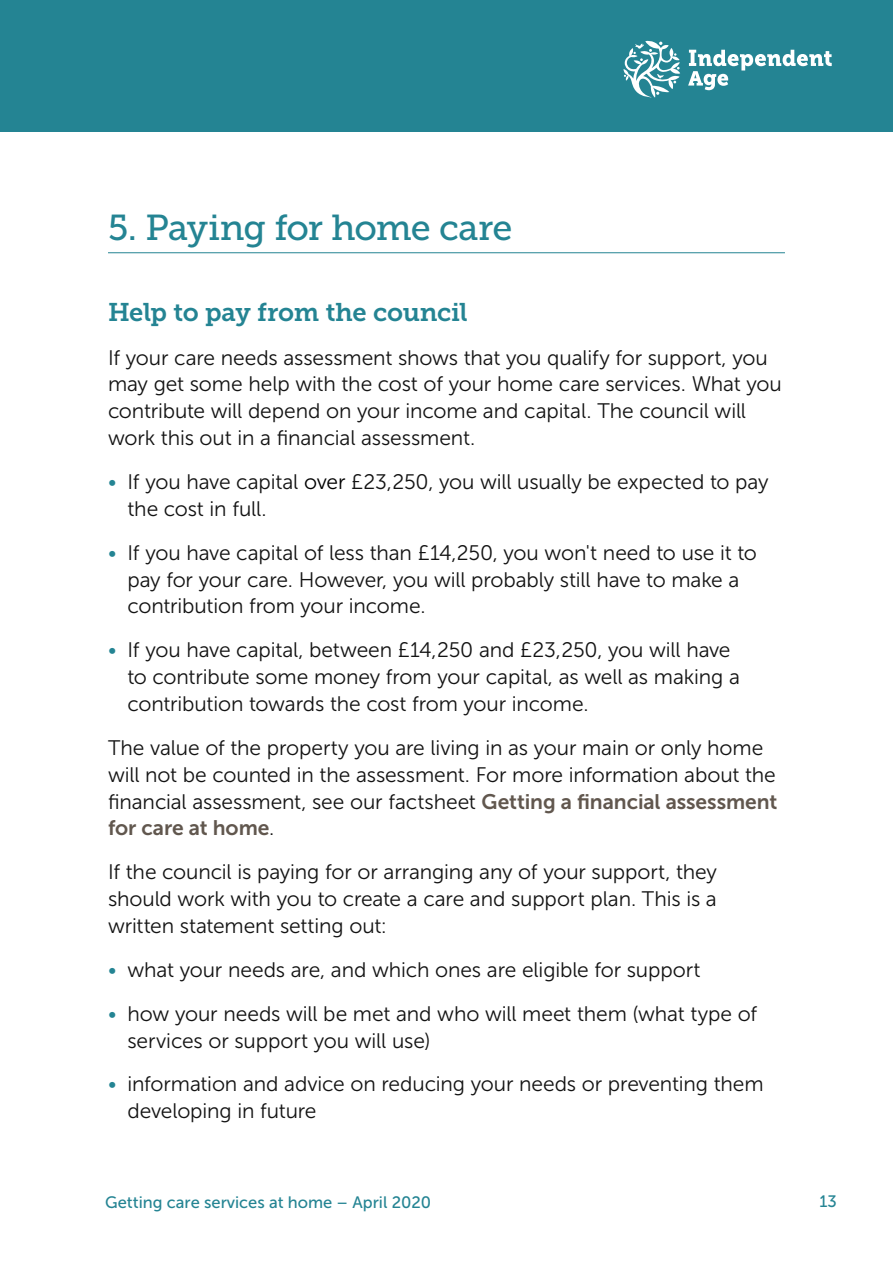
<style>
.page{position:relative;width:893px;height:1263px;background:#fff}
.page>*{position:absolute;margin:0;border:0;box-sizing:border-box;transform-origin:0 0}
.Heading_2{font:36px "Museo Slab 500";letter-spacing:-.03em;color:#248493}
.Heading_3{font:25.5px "Museo Slab 700";letter-spacing:-.015em;color:#248493}
.Body_14pt{font:21px/26.8px "Museo Sans 300";letter-spacing:-.005em;color:#131313}
.t1{font:16.5px "Museo Sans 500";color:#248493}
.s1{color:#248493}
.s2{color:#000}
.s3{font-family:"Museo Sans 700";color:#61574e}
</style>
<div class="page">
<div style="left:0;top:0;width:893px;height:132px;background:#248493"></div>
<svg style="left:623px;top:41px;width:57px;height:57px"></svg>
<svg style="left:688px;top:50px;width:144px;height:40px"></svg>
<hr style="left:108px;top:252px;width:677px;height:1px;background:#248493">
<h2 class="Heading_2" style="left:108px;top:207px;width:406px">5. Paying for home care</h2>
<h3 class="Heading_3" style="left:108px;top:297px;width:361px">Help to pay from the council</h3>
<p class="Body_14pt" style="left:108px;top:344px;width:675px">If your care needs assessment shows that you qualify for support, you may get some help with the cost of your home care services. What you contribute will depend on your income and capital. The council will work this out in a fi nancial assessment.</p>
<p class="Body_14pt" style="left:128px;top:468px;width:642px;text-indent:-20px"><span class="s1">•</span> If you have capital <span class="s2">over</span> £23,250, you will usually be expected to pay the cost in full.</p>
<p class="Body_14pt" style="left:128px;top:539px;width:631px;text-indent:-20px"><span class="s1">•</span> If you have capital of less than £14,250, you won't need to use it to pay for your care. However, you will probably still have to make a contribution from your income.</p>
<p class="Body_14pt" style="left:128px;top:637px;width:614px;text-indent:-20px"><span class="s1">•</span> If you have capital, between £14,250 and £23,250, you will have to contribute some money from your capital, as well as making a contribution towards the cost from your income.</p>
<p class="Body_14pt" style="left:108px;top:734px;width:671px">The value of the property you are living in as your main or only home will not be counted in the assessment. For more information about the fi nancial assessment, see our factsheet <span class="s3">Getting a financial assessment for care at home</span>.</p>
<p class="Body_14pt" style="left:108px;top:859px;width:611px;text-align:justify">If the council is paying for or arranging any of your support, they should work with you to create a care and support plan. This is a written statement setting out:</p>
<p class="Body_14pt" style="left:108px;top:956px;width:594px"><span class="s1">•</span> what your needs are, and which ones are eligible for support</p>
<p class="Body_14pt" style="left:128px;top:1000px;width:631px;text-indent:-20px"><span class="s1">•</span> how your needs will be met and who will meet them (what type of services or support you will use)</p>
<p class="Body_14pt" style="left:128px;top:1071px;width:638px;text-indent:-20px"><span class="s1">•</span> information and advice on reducing your needs or preventing them developing in future</p>
<p class="t1" style="left:105px;top:1194px;width:327px">Getting care services at home – April 2020</p>
<p class="t1" style="left:819px;top:1192px;width:19px">13</p>
</div>
